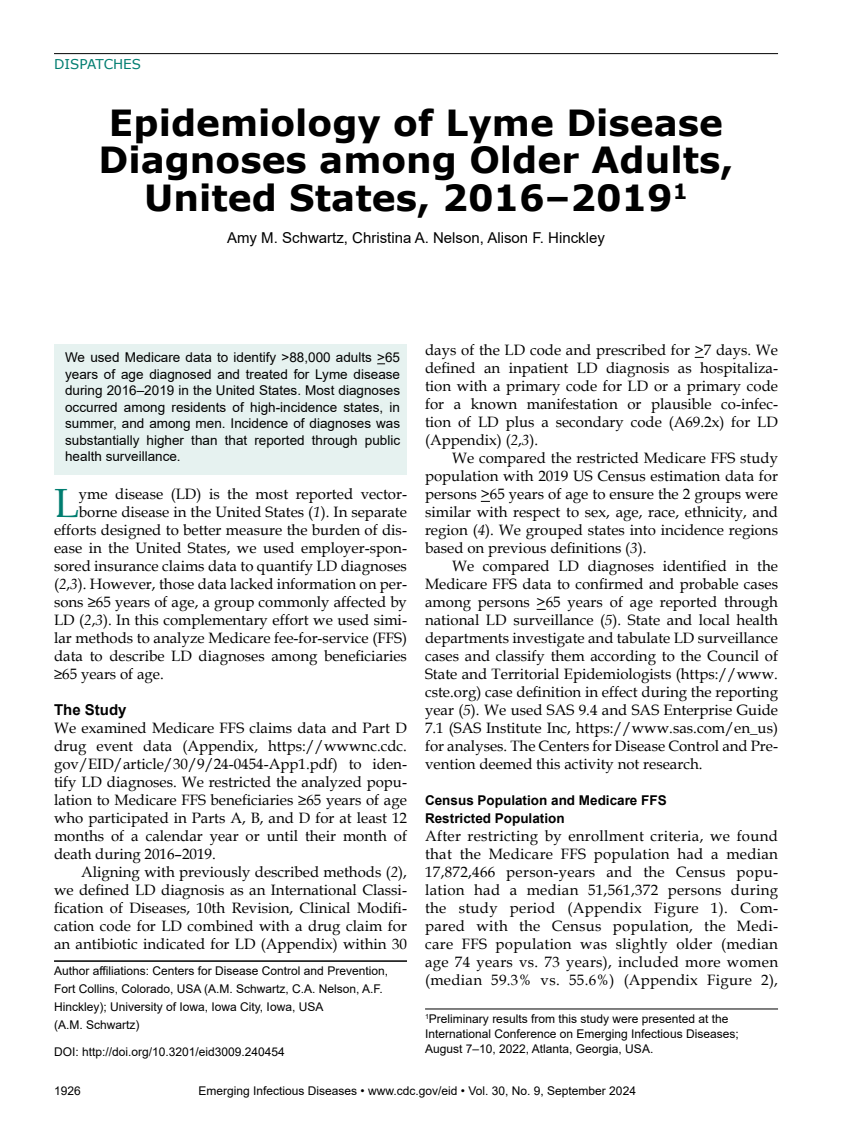
<style>
.page{position:relative;width:851px;height:1134px;background:#fff}
.page>*{position:absolute;margin:0;border:0;box-sizing:border-box;transform-origin:0 0}
.t1{font:40.8px "Book Antiqua";color:#007d70}
.t2{font:700 36px/37.5px "Verdana";color:#000;text-align:center}
.t3{font:15px/18px "Book Antiqua";color:#000;text-align:justify}
.t4{font:15px "Arial";color:#000}
.t5{font:700 15px "Arial";color:#000}
.t6{font:13.5px/16.5px "Arial";color:#000;text-align:justify}
.t7{font:700 13.5px/18px "Arial";color:#000}
.t8{font:13.5px "Verdana";color:#007d70}
.t9{font:12px/18px "Arial";color:#000}
.s1{font-style:italic}
</style>
<div class="page">
<hr style="left:54px;top:53px;width:724px;height:1px;background:#000">
<hr style="left:54px;top:960px;width:353px;height:2px;background:#000">
<div style="left:54px;top:345px;width:353px;height:130px;background:#e6f2f0"></div>
<hr style="left:425px;top:1009px;width:353px;height:1px;background:#000">
<p class="t8" style="left:54px;top:55px;width:88px">DISPATCHES</p>
<h2 class="t2" style="left:98px;top:103px;width:636px">Epidemiology of Lyme Disease<br>Diagnoses among Older Adults,<br>United States, 2016–2019<sup>1</sup></h2>
<p class="t4" style="left:227px;top:228px;width:379px">Amy M. Schwartz, Christina A. Nelson, Alison F. Hinckley</p>
<p class="t6" style="left:65px;top:349px;width:336px">We used Medicare data to identify &gt;88,000 adults &gt;65 years of age diagnosed and treated for Lyme disease during 2016–2019 in the United States. Most diagnoses occurred among residents of high-incidence states, in summer, and among men. Incidence of diagnoses was substantially higher than that reported through public health surveillance.</p>
<h1 class="t1" style="left:54px;top:475px;width:26px">L</h1>
<p class="t3" style="left:79px;top:485px;width:329px">yme disease (LD) is the most reported vector-</p>
<p class="t3" style="left:79px;top:503px;width:329px">borne disease in the United States (<span class="s1">1</span>). In separate</p>
<p class="t3" style="left:54px;top:521px;width:354px">efforts designed to better measure the burden of dis-</p>
<p class="t3" style="left:54px;top:539px;width:354px">ease in the United States, we used employer-spon-</p>
<p class="t3" style="left:54px;top:557px;width:354px">sored insurance claims data to quantify LD diagnoses</p>
<p class="t3" style="left:54px;top:575px;width:354px">(<span class="s1">2</span>,<span class="s1">3</span>). However, those data lacked information on per-</p>
<p class="t3" style="left:54px;top:593px;width:354px">sons ≥65 years of age, a group commonly affected by</p>
<p class="t3" style="left:54px;top:611px;width:354px">LD (<span class="s1">2</span>,<span class="s1">3</span>). In this complementary effort we used simi-</p>
<p class="t3" style="left:54px;top:629px;width:354px">lar methods to analyze Medicare fee-for-service (FFS)</p>
<p class="t3" style="left:54px;top:647px;width:354px">data to describe LD diagnoses among beneficiaries</p>
<p class="t3" style="left:54px;top:665px;width:111px">≥65 years of age.</p>
<p class="t5" style="left:54px;top:699px;width:74px">The Study</p>
<p class="t3" style="left:54px;top:719px;width:354px">We examined Medicare FFS claims data and Part D drug event data (Appendix, https://wwwnc.cdc. gov/EID/article/30/9/24-0454-App1.pdf) to iden&shy;tify LD diagnoses. We restricted the analyzed popu&shy;lation to Medicare FFS beneficiaries ≥65 years of age who participated in Parts A, B, and D for at least 12 months of a calendar year or until their month of death during 2016–2019.</p>
<p class="t3" style="left:54px;top:863px;width:354px;text-indent:27px">Aligning with previously described methods (<span class="s1">2</span>), we defined LD diagnosis as an International Classi&shy;fication of Diseases, 10th Revision, Clinical Modifi&shy;cation code for LD combined with a drug claim for an antibiotic indicated for LD (Appendix) within 30</p>
<p class="t9" style="left:54px;top:962px;width:335px">Author affiliations: Centers for Disease Control and Prevention, Fort Collins, Colorado, USA (A.M. Schwartz, C.A. Nelson, A.F.<br>Hinckley); University of Iowa, Iowa City, Iowa, USA<br>(A.M. Schwartz)</p>
<p class="t9" style="left:54px;top:1043px;width:232px">DOI: http://doi.org/10.3201/eid3009.240454</p>
<p class="t3" style="left:425px;top:341px;width:354px">days of the LD code and prescribed for &gt;7 days. We defined an inpatient LD diagnosis as hospitaliza&shy;tion with a primary code for LD or a primary code for a known manifestation or plausible co-infec&shy;tion of LD plus a secondary code (A69.2x) for LD (Appendix) (<span class="s1">2</span>,<span class="s1">3</span>).</p>
<p class="t3" style="left:425px;top:449px;width:354px;text-indent:27px">We compared the restricted Medicare FFS study population with 2019 US Census estimation data for persons &gt;65 years of age to ensure the 2 groups were similar with respect to sex, age, race, ethnicity, and region (<span class="s1">4</span>). We grouped states into incidence regions based on previous definitions (<span class="s1">3</span>).</p>
<p class="t3" style="left:425px;top:557px;width:354px;text-indent:27px">We compared LD diagnoses identified in the Medicare FFS data to confirmed and probable cases among persons &gt;65 years of age reported through national LD surveillance (<span class="s1">5</span>). State and local health departments investigate and tabulate LD surveillance cases and classify them according to the Council of State and Territorial Epidemiologists (https://www. cste.org) case definition in effect during the reporting year (<span class="s1">5</span>). We used SAS 9.4 and SAS Enterprise Guide 7.1 (SAS Institute Inc, https://www.sas.com/en_us) for analyses. The Centers for Disease Control and Pre&shy;vention deemed this activity not research.</p>
<p class="t7" style="left:425px;top:792px;width:243px">Census Population and Medicare FFS<br>Restricted Population</p>
<p class="t3" style="left:425px;top:827px;width:354px">After restricting by enrollment criteria, we found that the Medicare FFS population had a median 17,872,466 person-years and the Census popu&shy;lation had a median 51,561,372 persons during the study period (Appendix Figure 1). Com&shy;pared with the Census population, the Medi&shy;care FFS population was slightly older (median age 74 years vs. 73 years), included more women (median 59.3% vs. 55.6%) (Appendix Figure 2),</p>
<p class="t9" style="left:425px;top:1011px;width:315px;line-height:15px"><sup>1</sup>Preliminary results from this study were presented at the<br>International Conference on Emerging Infectious Diseases;<br>August 7–10, 2022, Atlanta, Georgia, USA.</p>
<p class="t9" style="left:54px;top:1082px;width:28px">1926</p>
<p class="t9" style="left:198px;top:1082px;width:439px">Emerging Infectious Diseases • www.cdc.gov/eid • Vol. 30, No. 9, September 2024</p>
</div>
